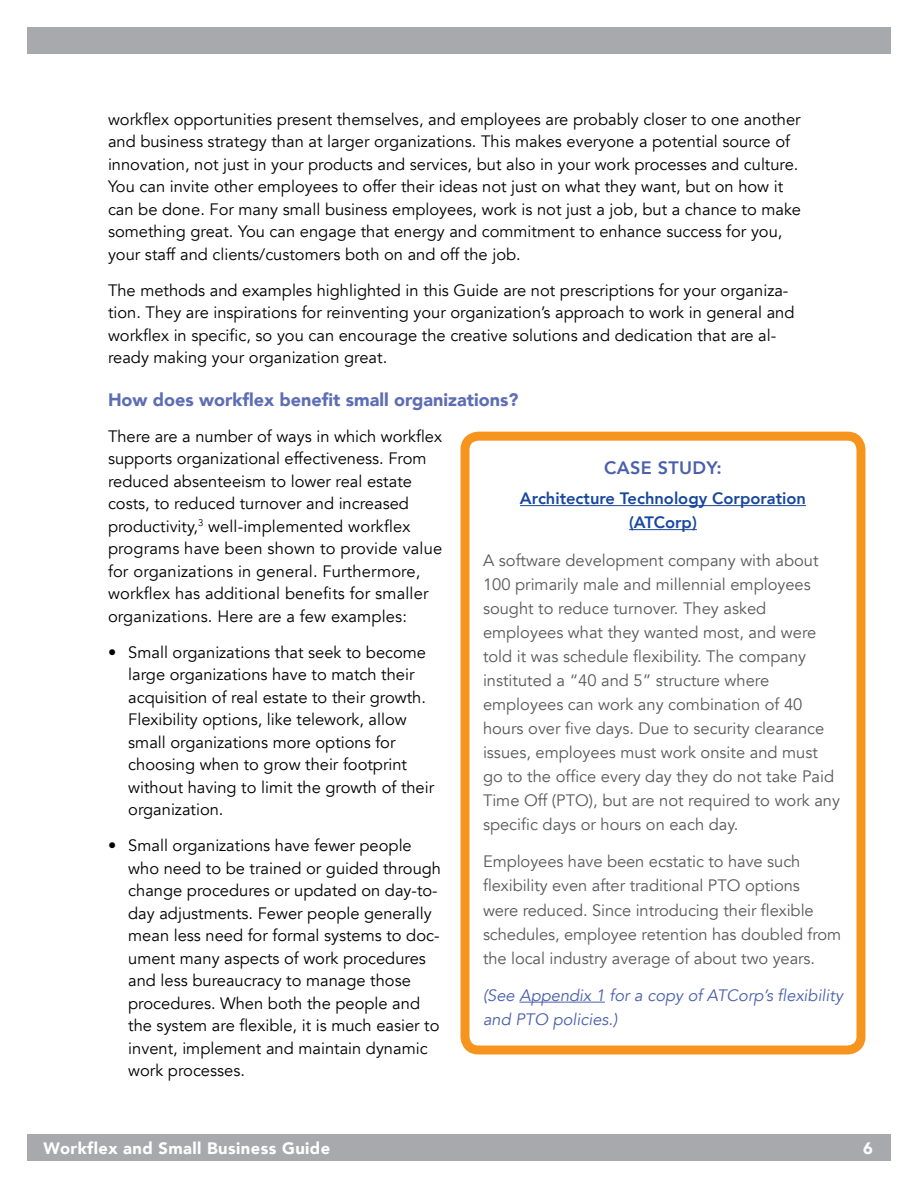
<style>
.page{position:relative;width:918px;height:1188px;background:#fff}
.page>*{position:absolute;margin:0;border:0;box-sizing:border-box;transform-origin:0 0}
.t1{font:900 18px "Avenir";color:#5e6eb4}
.t2{font:800 18px "Avenir";letter-spacing:.02em;color:#4a60ac}
.t3{font:16.5px/22.5px "Avenir";color:#000}
.t4{font:16.5px/24px "Avenir";color:#58595b}
.t5{font:italic 16.5px/24px "Avenir";color:#4a60ac}
.t6{font:800 16.5px/24px "Avenir";color:#17479e;text-align:center}
.t7{font:900 16.5px "Avenir";letter-spacing:.025em;color:#fff}
</style>
<div class="page">
<div style="left:27px;top:1134px;width:864px;height:27px;background:#a7a9ac"></div>
<div style="left:27px;top:27px;width:864px;height:27px;background:#a7a9ac"></div>
<hr style="left:520px;top:505px;width:286px;height:1px;background:#17479e">
<hr style="left:629px;top:529px;width:68px;height:1px;background:#17479e">
<hr style="left:519px;top:1002px;width:86px;height:1px;background:#4a60ac">
<div style="left:460px;top:432px;width:406px;height:622px;border:9px solid #f7941e;border-radius:14px"></div>
<p class="t3" style="left:108px;top:108px;width:695px">workflex opportunities present themselves, and employees are probably closer to one another and business strategy than at larger organizations. This makes everyone a potential source of innovation, not just in your products and services, but also in your work processes and culture.<br>You can invite other employees to offer their ideas not just on what they want, but on how it can be done. For many small business employees, work is not just a job, but a chance to make something great. You can engage that energy and commitment to enhance success for you, your staff and clients/customers both on and off the job.</p>
<p class="t3" style="left:108px;top:279px;width:688px">The methods and examples highlighted in this Guide are not prescriptions for your organiza&shy;tion. They are inspirations for reinventing your organization’s approach to work in general and workflex in specific, so you can encourage the creative solutions and dedication that are al&shy;ready making your organization great.</p>
<p class="t1" style="left:108px;top:384px;width:412px">How does workflex benefit small organizations?</p>
<p class="t3" style="left:108px;top:425px;width:336px">There are a number of ways in which workflex supports organizational effectiveness. From reduced absenteeism to lower real estate costs, to reduced turnover and increased productivity,<sup>3</sup> well-implemented workflex programs have been shown to provide value for organizations in general. Furthermore, workflex has additional benefits for smaller organizations. Here are a few examples:</p>
<p class="t3" style="left:128px;top:641px;width:308px;text-indent:-20px">• Small organizations that seek to become large organizations have to match their acquisition of real estate to their growth.<br>Flexibility options, like telework, allow small organizations more options for choosing when to grow their footprint without having to limit the growth of their organization.</p>
<p class="t3" style="left:128px;top:835px;width:314px;text-indent:-20px">• Small organizations have fewer people who need to be trained or guided through change procedures or updated on day-to&shy;day adjustments. Fewer people generally mean less need for formal systems to doc&shy;ument many aspects of work procedures and less bureaucracy to manage those procedures. When both the people and the system are flexible, it is much easier to invent, implement and maintain dynamic work processes.</p>
<p class="t2" style="left:604px;top:453px;width:119px">CASE STUDY:</p>
<p class="t6" style="left:520px;top:487px;width:288px">Architecture Technology Corporation (ATCorp)</p>
<p class="t4" style="left:483px;top:549px;width:359px">A software development company with about 100 primarily male and millennial employees sought to reduce turnover. They asked employees what they wanted most, and were told it was schedule flexibility. The company instituted a “40 and 5” structure where employees can work any combination of 40 hours over five days. Due to security clearance issues, employees must work onsite and must go to the office every day they do not take Paid Time Off (PTO), but are not required to work any specific days or hours on each day.</p>
<p class="t4" style="left:483px;top:850px;width:360px">Employees have been ecstatic to have such flexibility even after traditional PTO options<br>were reduced. Since introducing their flexible schedules, employee retention has doubled from the local industry average of about two years.</p>
<p class="t5" style="left:483px;top:984px;width:361px">(See Appendix 1 for a copy of ATCorp’s flexibility and PTO policies.)</p>
<p class="t7" style="left:44px;top:1134px;width:288px">Workflex and Small Business Guide</p>
<p class="t7" style="left:863px;top:1134px;width:11px">6</p>
</div>
